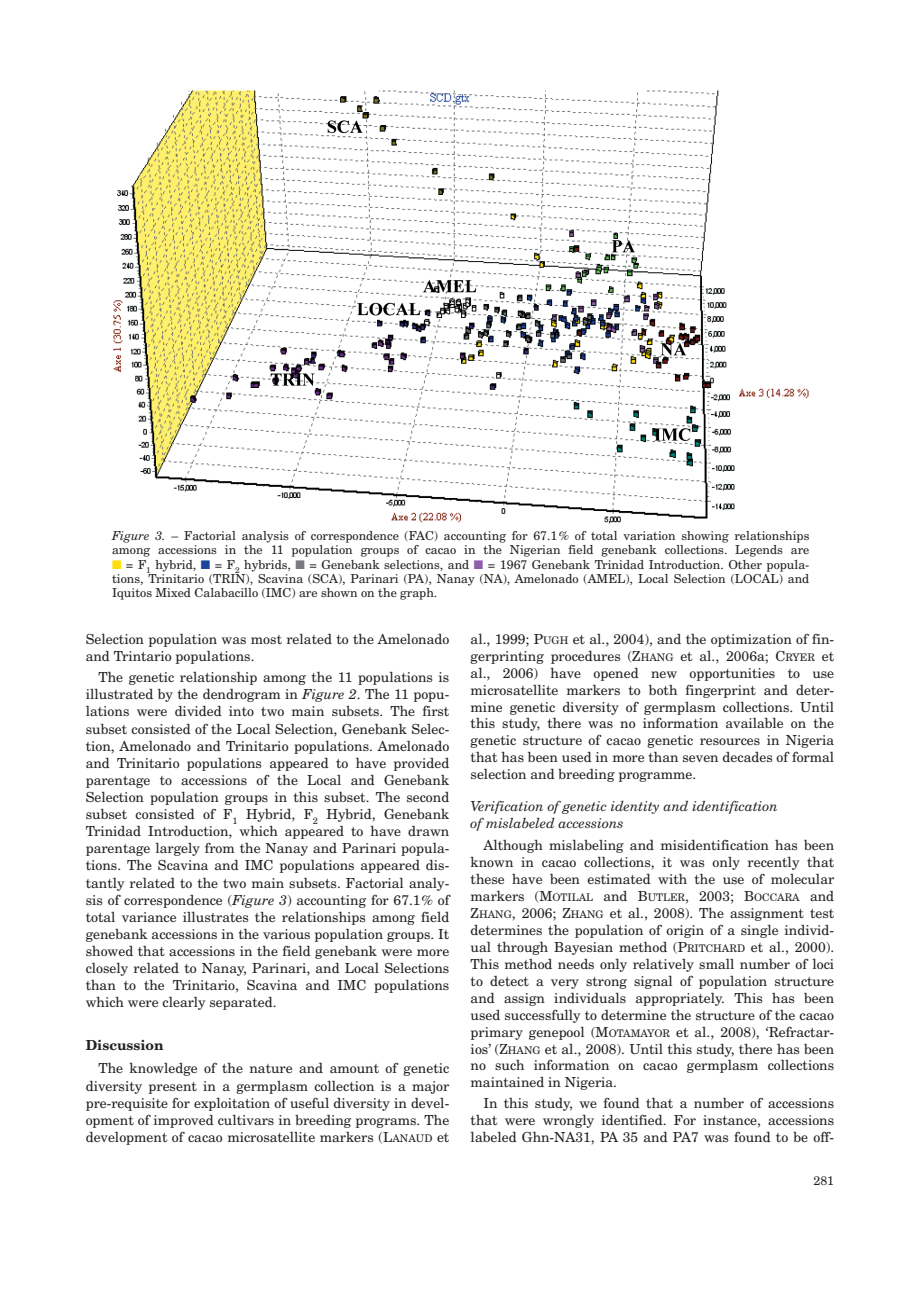
<style>
.page{position:relative;width:920px;height:1290px;background:#fff}
.page>*{position:absolute;margin:0;border:0;box-sizing:border-box;transform-origin:0 0}
.t1{font:13.8px/17.1px "New Century Schlbk";color:#231f20;text-align:justify}
.t2{font:italic 13.8px/17px "New Century Schlbk";color:#231f20}
.t3{font:700 13.8px "New Century Schlbk";color:#231f20}
.t4{font:12.3px/14.2px "New Century Schlbk";color:#231f20}
.s1{font-style:italic}
.s2{color:#ffdf06}
.s3{color:#1d449b}
.s4{color:#787a7d}
.s5{color:#8f5ea8}
.s6{font-size:10.35px}
</style>
<div class="page">
<img style="left:113px;top:91px;width:696px;height:433px">
<p class="t4" style="left:112px;top:529px;width:699px"><span class="s1">Figure 3.</span> – Factorial analysis of correspondence (FAC) accounting for 67.1% of total variation showing relationships among accessions in the 11 population groups of cacao in the Nigerian field genebank collections. Legends are</p>
<p class="t4" style="left:112px;top:557px;width:699px;text-align:justify"><span class="s2">■</span> = F<sub>1</sub> hybrid, <span class="s3">■</span> = F<sub>2</sub> hybrids, <span class="s4">■</span> = Genebank selections, and <span class="s5">■</span> = 1967 Genebank Trinidad Introduction. Other popula&shy;tions, Trinitario (TRIN), Scavina (SCA), Parinari (PA), Nanay (NA), Amelonado (AMEL), Local Selection (LOCAL) and Iquitos Mixed Calabacillo (IMC) are shown on the graph.</p>
<p class="t1" style="left:86px;top:630px;width:365px">Selection population was most related to the Amelonado and Trintario populations.</p>
<p class="t1" style="left:86px;top:669px;width:365px;text-indent:13px">The genetic relationship among the 11 populations is illustrated by the dendrogram in <span class="s1">Figure 2</span>. The 11 popu&shy;lations were divided into two main subsets. The first subset consisted of the Local Selection, Genebank Selec&shy;tion, Amelonado and Trinitario populations. Amelonado and Trinitario populations appeared to have provided parentage to accessions of the Local and Genebank Selection population groups in this subset. The second subset consisted of F<sub>1</sub> Hybrid, F<sub>2</sub> Hybrid, Genebank Trinidad Introduction, which appeared to have drawn parentage largely from the Nanay and Parinari popula&shy;tions. The Scavina and IMC populations appeared dis&shy;tantly related to the two main subsets. Factorial analy&shy;sis of correspondence (<span class="s1">Figure 3</span>) accounting for 67.1% of total variance illustrates the relationships among field genebank accessions in the various population groups. It showed that accessions in the field genebank were more closely related to Nanay, Parinari, and Local Selections than to the Trinitario, Scavina and IMC populations which were clearly separated.</p>
<p class="t3" style="left:86px;top:1040px;width:79px">Discussion</p>
<p class="t1" style="left:86px;top:1060px;width:365px;text-indent:13px">The knowledge of the nature and amount of genetic diversity present in a germplasm collection is a major pre-requisite for exploitation of useful diversity in devel&shy;opment of improved cultivars in breeding programs. The development of cacao microsatellite markers (L<span class="s6">ANAUD</span> et</p>
<p class="t1" style="left:471px;top:630px;width:365px">al., 1999; P<span class="s6">UGH</span> et al., 2004), and the optimization of fin&shy;gerprinting procedures (Z<span class="s6">HANG</span> et al., 2006a; C<span class="s6">RYER</span> et al., 2006) have opened new opportunities to use microsatellite markers to both fingerprint and deter&shy;mine genetic diversity of germplasm collections. Until this study, there was no information available on the genetic structure of cacao genetic resources in Nigeria that has been used in more than seven decades of formal selection and breeding programme.</p>
<p class="t2" style="left:471px;top:799px;width:309px">Verification of genetic identity and identification of mislabeled accessions</p>
<p class="t1" style="left:471px;top:837px;width:365px;text-indent:13px">Although mislabeling and misidentification has been known in cacao collections, it was only recently that these have been estimated with the use of molecular markers (M<span class="s6">OTILAL</span> and B<span class="s6">UTLER</span>, 2003; B<span class="s6">OCCARA</span> and Z<span class="s6">HANG</span>, 2006; Z<span class="s6">HANG</span> et al., 2008). The assignment test determines the population of origin of a single individ&shy;ual through Bayesian method (P<span class="s6">RITCHARD</span> et al., 2000).<br>This method needs only relatively small number of loci to detect a very strong signal of population structure and assign individuals appropriately. This has been used successfully to determine the structure of the cacao primary genepool (M<span class="s6">OTAMAYOR</span> et al., 2008), ‘Refractar&shy;ios’ (Z<span class="s6">HANG</span> et al., 2008). Until this study, there has been no such information on cacao germplasm collections maintained in Nigeria.</p>
<p class="t1" style="left:471px;top:1095px;width:365px;line-height:16.6px;text-indent:13px">In this study, we found that a number of accessions that were wrongly identified. For instance, accessions labeled Ghn-NA31, PA 35 and PA7 was found to be off-</p>
<p class="t4" style="left:813px;top:1173px;width:22px">281</p>
</div>
